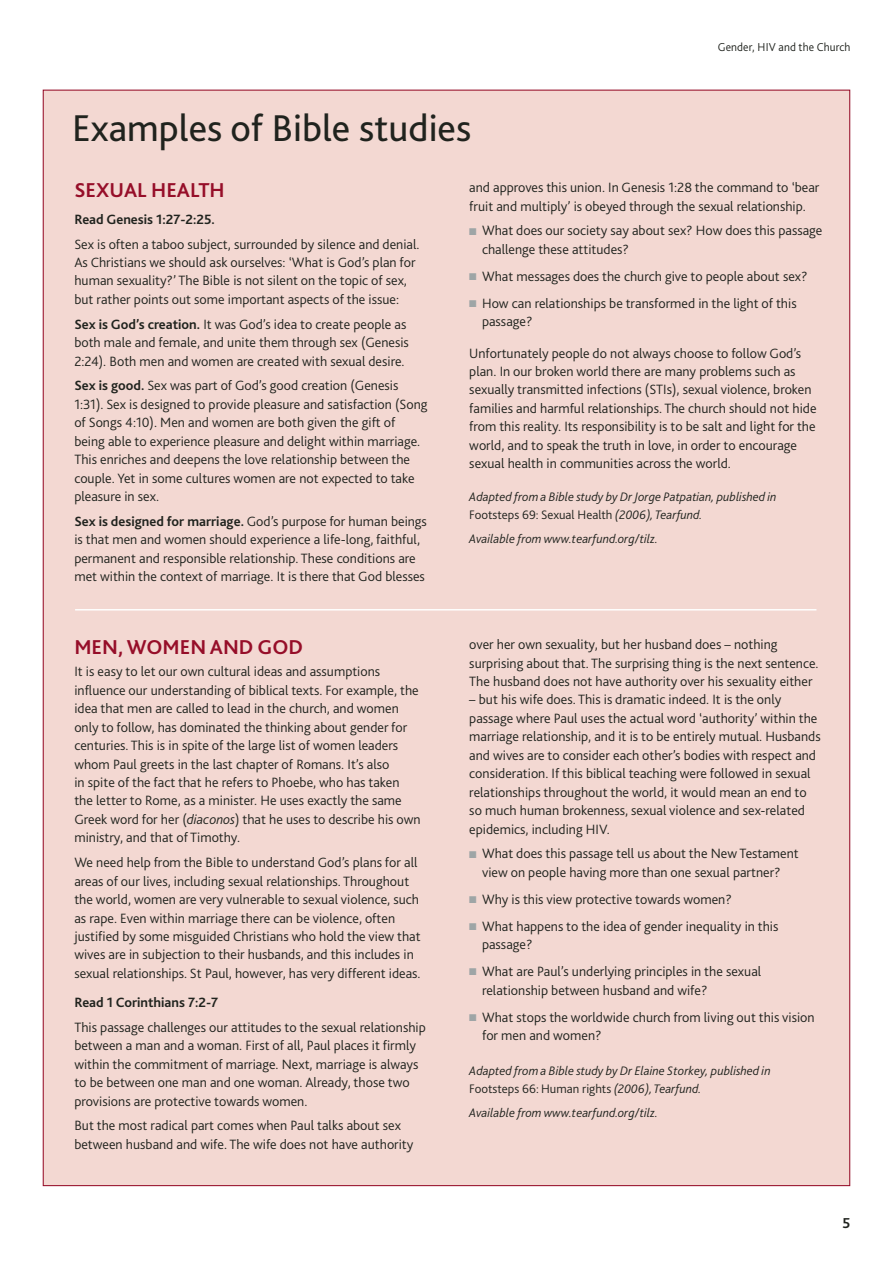
<style>
.page{position:relative;width:893px;height:1263px;background:#fff}
.page>*{position:absolute;margin:0;border:0;box-sizing:border-box;transform-origin:0 0}
.t1{font:39px "Bliss 2";color:#20231e}
.t2{font:700 21px "Bliss 2";color:#960e29}
.t3{font:700 15px "Bliss 2";color:#20231e}
.t4{font:300 14.1px/18.5px "Bliss 2";color:#20231e}
.t5{font:700 14.1px "Bliss 2";color:#20231e}
.t6{font:italic 300 12.9px/18px "Bliss 2";color:#20231e}
.t7{font:300 12px "Bliss 2";letter-spacing:.01em;color:#20231e}
.s1{font-weight:700}
.s2{font-style:italic}
.s3{color:#9ea5a6}
.s4{font-style:normal}
</style>
<div class="page">
<div style="left:43px;top:90px;width:807px;height:1096px;background:#f3d8d2"></div>
<hr style="left:75px;top:609px;width:741px;height:2px;background:#fff">
<h1 class="t1" style="left:72px;top:113px;width:401px">Examples of Bible studies</h1>
<p class="t7" style="left:718px;top:42px;width:134px">Gender, HIV and the Church</p>
<h2 class="t2" style="left:74px;top:182px;width:152px">SEXUAL HEALTH</h2>
<p class="t5" style="left:74px;top:214px;width:142px">Read Genesis 1:27-2:25.</p>
<p class="t4" style="left:74px;top:236px;width:347px">Sex is often a taboo subject, surrounded by silence and denial.<br>As Christians we should ask ourselves: ‘What is God’s plan for human sexuality?’ The Bible is not silent on the topic of sex, but rather points out some important aspects of the issue:</p>
<p class="t4" style="left:74px;top:316px;width:336px"><span class="s1">Sex is God’s creation.</span> It was God’s idea to create people as both male and female, and unite them through sex (Genesis<br>2:24). Both men and women are created with sexual desire.</p>
<p class="t4" style="left:74px;top:378px;width:355px"><span class="s1">Sex is good.</span> Sex was part of God’s good creation (Genesis 1:31). Sex is designed to provide pleasure and satisfaction (Song of Songs 4:10). Men and women are both given the gift of being able to experience pleasure and delight within marriage.<br>This enriches and deepens the love relationship between the couple. Yet in some cultures women are not expected to take pleasure in sex.</p>
<p class="t4" style="left:74px;top:513px;width:354px"><span class="s1">Sex is designed for marriage.</span> God’s purpose for human beings is that men and women should experience a life-long, faithful, permanent and responsible relationship. These conditions are met within the context of marriage. It is there that God blesses</p>
<h2 class="t2" style="left:74px;top:639px;width:230px">MEN, WOMEN AND GOD</h2>
<p class="t4" style="left:74px;top:664px;width:348px">It is easy to let our own cultural ideas and assumptions influence our understanding of biblical texts. For example, the idea that men are called to lead in the church, and women only to follow, has dominated the thinking about gender for centuries. This is in spite of the large list of women leaders whom Paul greets in the last chapter of Romans. It’s also<br>in spite of the fact that he refers to Phoebe, who has taken the letter to Rome, as a minister. He uses exactly the same Greek word for her (<span class="s2">diaconos</span>) that he uses to describe his own ministry, and that of Timothy.</p>
<p class="t4" style="left:74px;top:855px;width:348px">We need help from the Bible to understand God’s plans for all areas of our lives, including sexual relationships. Throughout the world, women are very vulnerable to sexual violence, such as rape. Even within marriage there can be violence, often justified by some misguided Christians who hold the view that wives are in subjection to their husbands, and this includes in sexual relationships. St Paul, however, has very different ideas.</p>
<p class="t5" style="left:74px;top:997px;width:145px">Read 1 Corinthians 7:2-7</p>
<p class="t4" style="left:74px;top:1019px;width:353px">This passage challenges our attitudes to the sexual relationship between a man and a woman. First of all, Paul places it firmly within the commitment of marriage. Next, marriage is always to be between one man and one woman. Already, those two provisions are protective towards women.</p>
<p class="t4" style="left:74px;top:1118px;width:341px">But the most radical part comes when Paul talks about sex between husband and wife. The wife does not have authority</p>
<p class="t4" style="left:469px;top:180px;width:352px">and approves this union. In Genesis 1:28 the command to ‘bear fruit and multiply’ is obeyed through the sexual relationship.</p>
<p class="t4" style="left:482px;top:223px;width:342px;text-indent:-13px"><span class="s3">■</span> What does our society say about sex? How does this passage challenge these attitudes?</p>
<p class="t4" style="left:469px;top:268px;width:340px"><span class="s3">■</span> What messages does the church give to people about sex?</p>
<p class="t4" style="left:482px;top:295px;width:316px;text-indent:-13px"><span class="s3">■</span> How can relationships be transformed in the light of this passage?</p>
<p class="t4" style="left:469px;top:345px;width:349px">Unfortunately people do not always choose to follow God’s plan. In our broken world there are many problems such as sexually transmitted infections (STIs), sexual violence, broken families and harmful relationships. The church should not hide from this reality. Its responsibility is to be salt and light for the world, and to speak the truth in love, in order to encourage sexual health in communities across the world.</p>
<p class="t6" style="left:469px;top:489px;width:309px">Adapted from a Bible study by Dr Jorge Patpatian, published in<br><span class="s4">Footsteps 69: Sexual Health</span> (2006), Tearfund.</p>
<p class="t6" style="left:469px;top:531px;width:190px">Available from www.tearfund.org/tilz.</p>
<p class="t4" style="left:469px;top:637px;width:351px">over her own sexuality, but her husband does – nothing surprising about that. The surprising thing is the next sentence.<br>The husband does not have authority over his sexuality either</p>
<p class="t4" style="left:469px;top:692px;width:353px">– but his wife does. This is dramatic indeed. It is the only passage where Paul uses the actual word ‘authority’ within the marriage relationship, and it is to be entirely mutual. Husbands and wives are to consider each other’s bodies with respect and consideration. If this biblical teaching were followed in sexual relationships throughout the world, it would mean an end to so much human brokenness, sexual violence and sex-related epidemics, including HIV.</p>
<p class="t4" style="left:469px;top:846px;width:331px;text-align:center"><span class="s3">■</span> What does this passage tell us about the New Testament view on people having more than one sexual partner?</p>
<p class="t4" style="left:469px;top:891px;width:264px"><span class="s3">■</span> Why is this view protective towards women?</p>
<p class="t4" style="left:482px;top:918px;width:298px;text-indent:-13px"><span class="s3">■</span> What happens to the idea of gender inequality in this passage?</p>
<p class="t4" style="left:482px;top:964px;width:281px;text-indent:-13px"><span class="s3">■</span> What are Paul’s underlying principles in the sexual relationship between husband and wife?</p>
<p class="t4" style="left:482px;top:1009px;width:334px;text-indent:-13px"><span class="s3">■</span> What stops the worldwide church from living out this vision for men and women?</p>
<p class="t6" style="left:469px;top:1063px;width:303px">Adapted from a Bible study by Dr Elaine Storkey, published in<br><span class="s4">Footsteps 66: Human rights</span> (2006), Tearfund.</p>
<p class="t6" style="left:469px;top:1105px;width:190px">Available from www.tearfund.org/tilz.</p>
<p class="t3" style="left:842px;top:1217px;width:9px">5</p>
</div>
